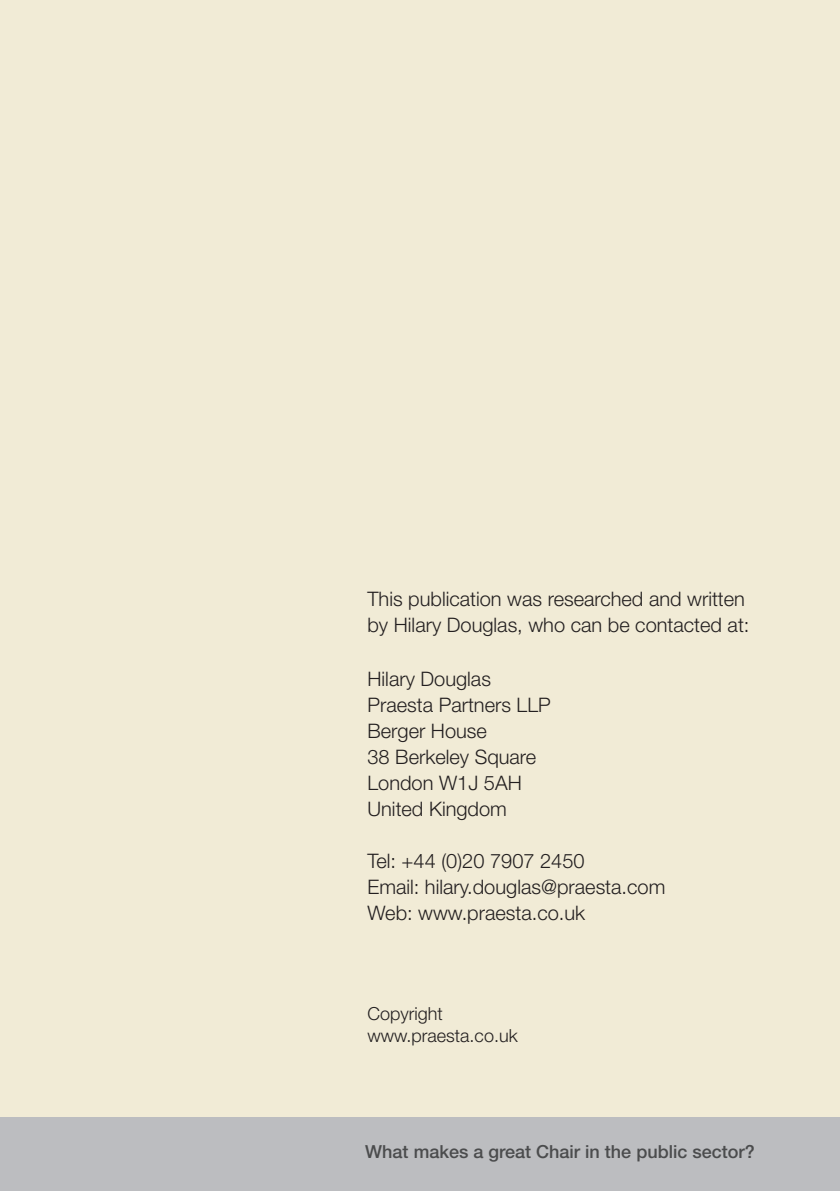
<style>
.page{position:relative;width:840px;height:1191px;background:#fff}
.page>*{position:absolute;margin:0;border:0;box-sizing:border-box;transform-origin:0 0}
.body{font:300 20px "Helvetica Neue LT Std";color:#231f20}
.t1{font:500 18px "Helvetica Neue LT Std";color:#4b4c4d}
.body-2{font:300 18px "Helvetica Neue LT Std";color:#231f20}
</style>
<div class="page">
<div style="left:0;top:0;width:839px;height:1131px;background:#f1ebd6"></div>
<div style="left:0;top:1117px;width:839px;height:74px;background:#bcbdc0"></div>
<p class="body" style="left:367px;top:586px;width:379px">This publication was researched and written</p>
<p class="body" style="left:367px;top:612px;width:383px">by Hilary Douglas, who can be contacted at:</p>
<p class="body" style="left:367px;top:666px;width:125px">Hilary Douglas</p>
<p class="body" style="left:367px;top:692px;width:185px">Praesta Partners LLP</p>
<p class="body" style="left:367px;top:718px;width:121px">Berger House</p>
<p class="body" style="left:367px;top:744px;width:170px">38 Berkeley Square</p>
<p class="body" style="left:367px;top:770px;width:156px">London W1J 5AH</p>
<p class="body" style="left:367px;top:796px;width:141px">United Kingdom</p>
<p class="body" style="left:367px;top:848px;width:218px">Tel: +44 (0)20 7907 2450</p>
<p class="body" style="left:367px;top:874px;width:299px">Email: hilary.douglas@praesta.com</p>
<p class="body" style="left:367px;top:900px;width:219px">Web: www.praesta.co.uk</p>
<p class="body-2" style="left:367px;top:1002px;width:77px">Copyright</p>
<p class="body-2" style="left:367px;top:1024px;width:152px">www.praesta.co.uk</p>
<p class="t1" style="left:365px;top:1141px;width:391px">What makes a great Chair in the public sector?</p>
</div>
